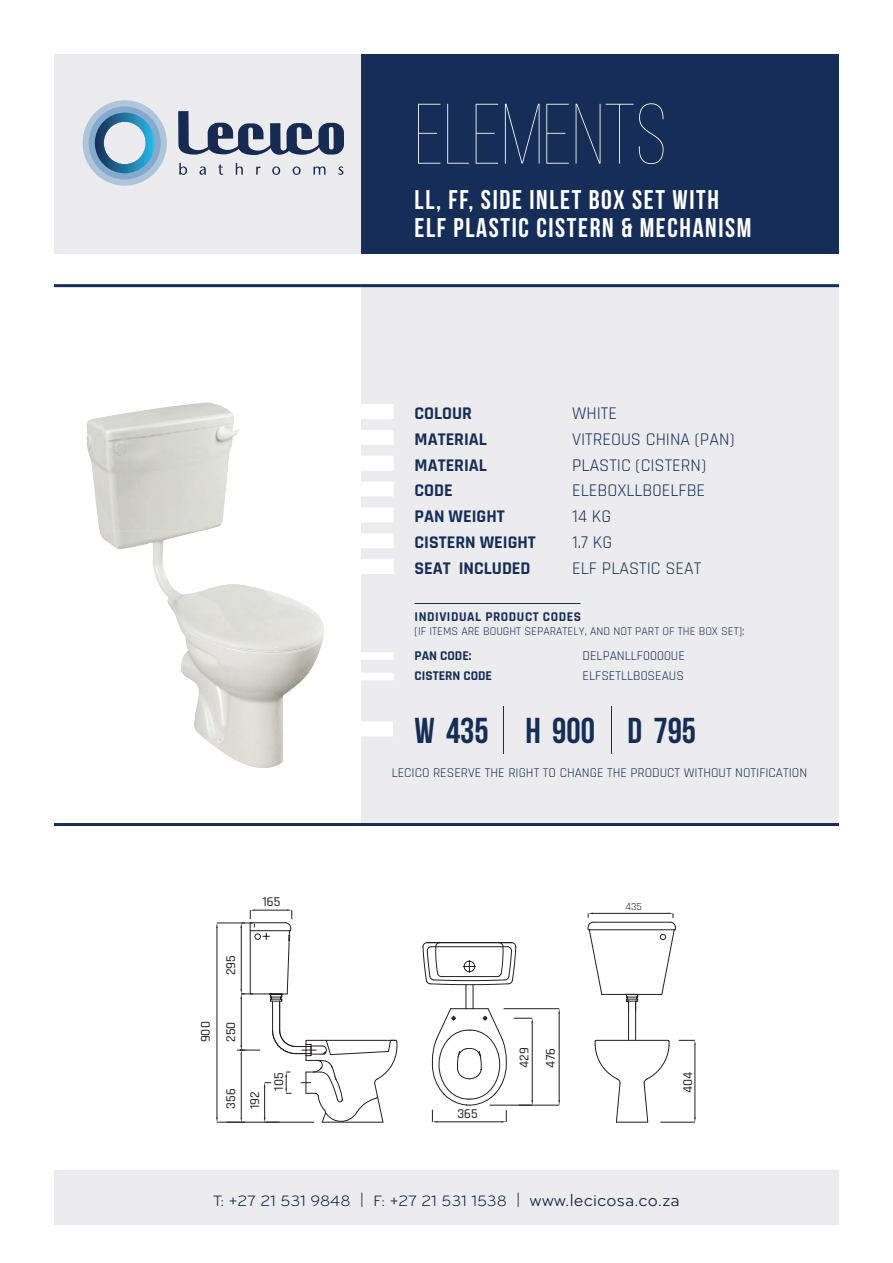
<style>
.page{position:relative;width:893px;height:1263px;background:#fff}
.page>*{position:absolute;margin:0;border:0;box-sizing:border-box;transform-origin:0 0}
.t1{font:100 85.5px "Bebas Neue";color:#fff}
.t2{font:36px "Bebas Neue";color:#162e57}
.t3{font:27px/28.5px "Bebas Neue";letter-spacing:.06em;color:#fff}
.t4{font:18px "Rajdhani";color:#162e57}
.t5{font:700 18px "Rajdhani";color:#162e57}
.t6{font:15.6px "Bryant";letter-spacing:-.005em;color:#041e44}
.t7{font:13.5px "Rajdhani";color:#162e57}
.t8{font:500 13.5px/26.5px "Rajdhani";color:#231f20}
.t9{font:700 13.5px "Rajdhani";letter-spacing:.04em;color:#162e57}
.t10{font:700 13.5px "Rajdhani";color:#162e57}
.t11{font:12px "Rajdhani";color:#162e57}
.t12{font:10.95px "Rajdhani";color:#231f20}
.s1{font-weight:100;font-size:67.5px}
.s2{font-size:18px}
</style>
<div class="page">
<div style="left:54px;top:54px;width:307px;height:200px;background:#ececee"></div>
<div style="left:362px;top:284px;width:477px;height:539px;background:#ececee"></div>
<div style="left:54px;top:1170px;width:785px;height:55px;background:#ececee"></div>
<div style="left:361px;top:54px;width:478px;height:200px;background:#162e57"></div>
<hr style="left:54px;top:284px;width:785px;height:3px;background:#162e57">
<hr style="left:54px;top:823px;width:785px;height:3px;background:#162e57">
<div style="left:355px;top:721px;width:38px;height:15px;background:#fff"></div>
<div style="left:347px;top:404px;width:47px;height:15px;background:#fff"></div>
<div style="left:347px;top:430px;width:47px;height:15px;background:#fff"></div>
<div style="left:347px;top:456px;width:47px;height:15px;background:#fff"></div>
<div style="left:347px;top:482px;width:47px;height:15px;background:#fff"></div>
<div style="left:347px;top:507px;width:47px;height:15px;background:#fff"></div>
<div style="left:347px;top:533px;width:47px;height:15px;background:#fff"></div>
<div style="left:347px;top:559px;width:47px;height:15px;background:#fff"></div>
<hr style="left:415px;top:603px;width:165px;height:1px;background:#162e57">
<div style="left:347px;top:652px;width:47px;height:8px;background:#fff"></div>
<div style="left:347px;top:673px;width:47px;height:7px;background:#fff"></div>
<hr style="left:660px;top:1122px;width:35px;height:1px;background:#231f20">
<hr style="left:695px;top:1045px;width:1px;height:72px;background:#231f20">
<svg style="left:679px;top:1040px;width:17px;height:5px"></svg>
<hr style="left:616px;top:1122px;width:32px;height:1px;background:#231f20">
<hr style="left:596px;top:1040px;width:72px;height:1px;background:#231f20">
<hr style="left:635px;top:1001px;width:1px;height:39px;background:#231f20">
<hr style="left:628px;top:1001px;width:1px;height:39px;background:#231f20">
<svg style="left:643px;top:1039px;width:27px;height:84px"></svg>
<svg style="left:594px;top:1039px;width:27px;height:84px"></svg>
<hr style="left:504px;top:1008px;width:55px;height:1px;background:#231f20">
<hr style="left:490px;top:1105px;width:69px;height:1px;background:#231f20">
<hr style="left:559px;top:1014px;width:1px;height:86px;background:#231f20">
<svg style="left:422px;top:942px;width:111px;height:181px"></svg>
<svg style="left:626px;top:995px;width:12px;height:16px"></svg>
<hr style="left:602px;top:994px;width:60px;height:1px;background:#231f20">
<hr style="left:593px;top:913px;width:75px;height:1px;background:#231f20">
<hr style="left:593px;top:922px;width:77px;height:1px;background:#231f20">
<svg style="left:587px;top:912px;width:16px;height:83px"></svg>
<hr style="left:589px;top:929px;width:85px;height:1px;background:#231f20">
<svg style="left:660px;top:912px;width:16px;height:83px"></svg>
<svg style="left:216px;top:909px;width:182px;height:214px"></svg>
<img style="left:86px;top:402px;width:238px;height:366px">
<svg style="left:178px;top:111px;width:166px;height:64px"></svg>
<svg style="left:83px;top:100px;width:84px;height:86px"></svg>
<h1 class="t1" style="left:415px;top:89px;width:254px">ELEMENTS</h1>
<h3 class="t3" style="left:415px;top:185px;width:338px">LL, FF, SIDE INLET BOX SET WITH<br>ELF PLASTIC CISTERN &amp; MECHANISM</h3>
<h3 class="t5" style="left:415px;top:402px;width:59px">COLOUR</h3>
<h3 class="t4" style="left:572px;top:403px;width:46px">WHITE</h3>
<h3 class="t5" style="left:415px;top:428px;width:74px">MATERIAL</h3>
<h3 class="t4" style="left:572px;top:429px;width:164px">VITREOUS CHINA (PAN)</h3>
<h3 class="t5" style="left:415px;top:454px;width:74px">MATERIAL</h3>
<h3 class="t4" style="left:572px;top:455px;width:135px">PLASTIC (CISTERN)</h3>
<h3 class="t5" style="left:415px;top:480px;width:40px">CODE</h3>
<h3 class="t4" style="left:572px;top:480px;width:135px">ELEBOXLLB0ELFBE</h3>
<h3 class="t5" style="left:415px;top:505px;width:92px">PAN WEIGHT</h3>
<h3 class="t4" style="left:572px;top:506px;width:41px">14 KG</h3>
<h3 class="t5" style="left:415px;top:531px;width:123px">CISTERN WEIGHT</h3>
<h3 class="t4" style="left:572px;top:532px;width:42px">1.7 KG</h3>
<h3 class="t5" style="left:415px;top:557px;width:117px">SEAT INCLUDED</h3>
<h3 class="t4" style="left:572px;top:558px;width:131px">ELF PLASTIC SEAT</h3>
<p class="t9" style="left:415px;top:608px;width:168px">INDIVIDUAL PRODUCT CODES</p>
<p class="t11" style="left:415px;top:625px;width:331px">[IF ITEMS ARE BOUGHT SEPARATELY, AND NOT PART OF THE BOX SET]:</p>
<p class="t9" style="left:415px;top:647px;width:58px">PAN CODE:</p>
<p class="t7" style="left:583px;top:648px;width:104px">DELPANLLF0000UE</p>
<p class="t10" style="left:415px;top:668px;width:79px">CISTERN CODE</p>
<p class="t7" style="left:583px;top:668px;width:103px">ELFSETLLB0SEAUS</p>
<h2 class="t2" style="left:415px;top:710px;width:283px">W 435 <span class="s1">|</span> H 900 <span class="s1">|</span> D 795</h2>
<p class="t8" style="left:263px;top:888px;width:19px">165</p>
<p class="t8" style="left:218px;top:975px;width:21px;rotate:-90deg">295</p>
<p class="t8" style="left:193px;top:1042px;width:22px;rotate:-90deg">900</p>
<p class="t8" style="left:218px;top:1042px;width:22px;rotate:-90deg">250</p>
<p class="t8" style="left:218px;top:1108px;width:22px;rotate:-90deg">356</p>
<p class="t8" style="left:242px;top:1109px;width:19px;rotate:-90deg">192</p>
<p class="t8" style="left:266px;top:1091px;width:19px;rotate:-90deg">105</p>
<p class="t7" style="left:392px;top:765px;width:417px">LECICO RESERVE THE RIGHT TO CHANGE THE PRODUCT WITHOUT NOTIFICATION</p>
<p class="t8" style="left:458px;top:1101px;width:22px">365</p>
<p class="t8" style="left:511px;top:1068px;width:22px;rotate:-90deg">429<br>476</p>
<p class="t12" style="left:625px;top:900px;width:18px">435</p>
<p class="t8" style="left:675px;top:1093px;width:23px;rotate:-90deg">404</p>
<p class="t6" style="left:213px;top:1191px;width:468px">T: +27 21 531 9848 | F: +27 21 531 1538 | <span class="s2">www.lecicosa.co.za</span></p>
</div>
